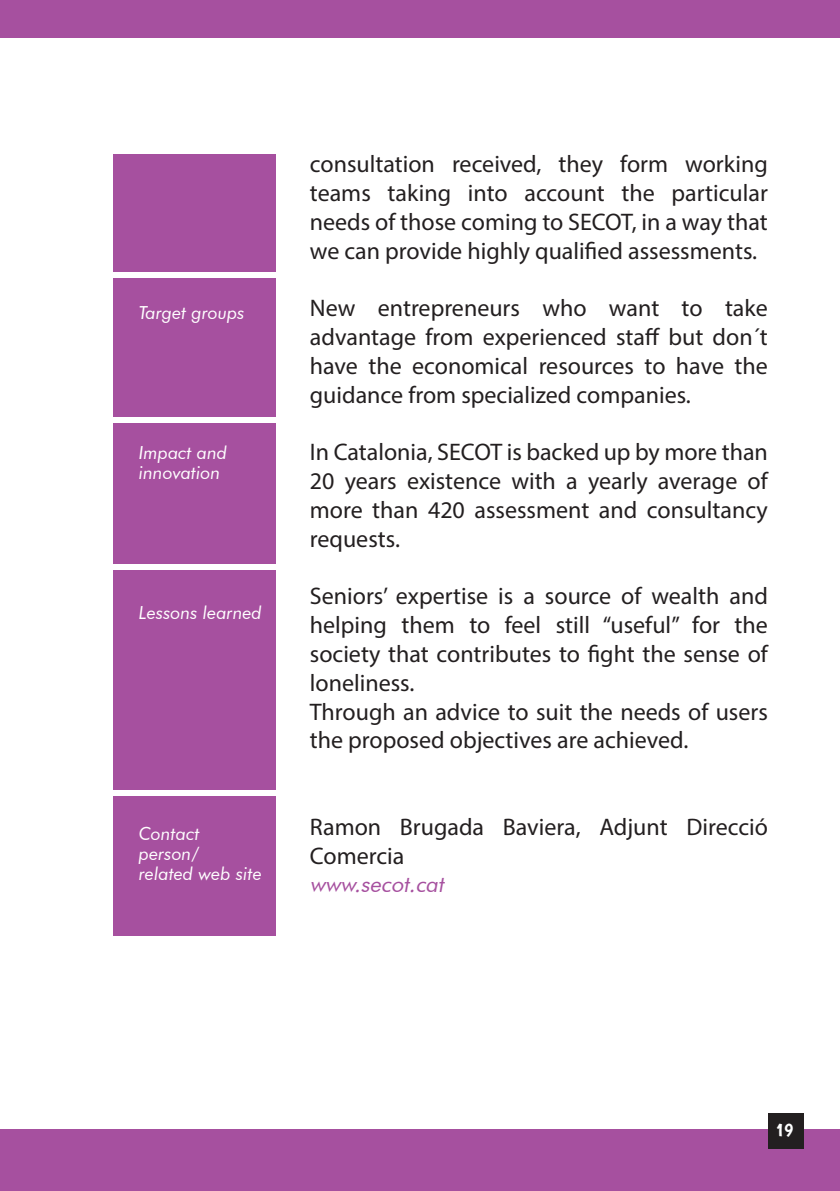
<style>
.page{position:relative;width:840px;height:1191px;background:#fff}
.page>*{position:absolute;margin:0;border:0;box-sizing:border-box;transform-origin:0 0}
.t1{font:24px/28.8px "Myriad Pro";color:#231f20;text-align:justify}
.t2{font:italic 22px "Futura BT";color:#a6509f}
.t3{font:19px "Boogaloo";color:#fff}
.t4{font:italic 18px/20px "Futura BT";color:#fff}
</style>
<div class="page">
<div style="left:0;top:1129px;width:839px;height:62px;background:#a6509f"></div>
<div style="left:0;top:0;width:839px;height:37px;background:#a6509f"></div>
<div style="left:767px;top:1112px;width:36px;height:36px;background:#231f20"></div>
<div style="left:113px;top:154px;width:163px;height:781px;background:#a6509f"></div>
<div style="left:104px;top:272px;width:178px;height:6px;background:#fff"></div>
<div style="left:104px;top:564px;width:178px;height:6px;background:#fff"></div>
<div style="left:104px;top:789px;width:178px;height:6px;background:#fff"></div>
<div style="left:104px;top:417px;width:178px;height:6px;background:#fff"></div>
<p class="t4" style="left:139px;top:303px;width:107px">Target groups</p>
<p class="t4" style="left:139px;top:443px;width:90px">Impact and innovation</p>
<p class="t4" style="left:139px;top:603px;width:124px">Lessons learned</p>
<p class="t4" style="left:139px;top:823px;width:124px">Contact person/<br>related web site</p>
<p class="t1" style="left:310px;top:149px;width:459px">consultation received, they form working teams taking into account the particular needs of those coming to SECOT, in a way that we can provide highly qualified assessments.</p>
<p class="t1" style="left:310px;top:293px;width:459px">New entrepreneurs who want to take advantage from experienced staff but don´t have the economical resources to have the guidance from specialized companies.</p>
<p class="t1" style="left:310px;top:437px;width:459px">In Catalonia, SECOT is backed up by more than 20 years existence with a yearly average of more than 420 assessment and consultancy requests.</p>
<p class="t1" style="left:310px;top:581px;width:459px">Seniors’ expertise is a source of wealth and helping them to feel still “useful” for the society that contributes to fight the sense of loneliness.</p>
<p class="t1" style="left:310px;top:697px;width:459px">Through an advice to suit the needs of users the proposed objectives are achieved.</p>
<p class="t1" style="left:310px;top:812px;width:459px">Ramon Brugada Baviera, Adjunt Direcció<br>Comercia</p>
<p class="t2" style="left:310px;top:870px;width:140px">www.secot.cat</p>
<p class="t3" style="left:774px;top:1118px;width:20px">19</p>
</div>
